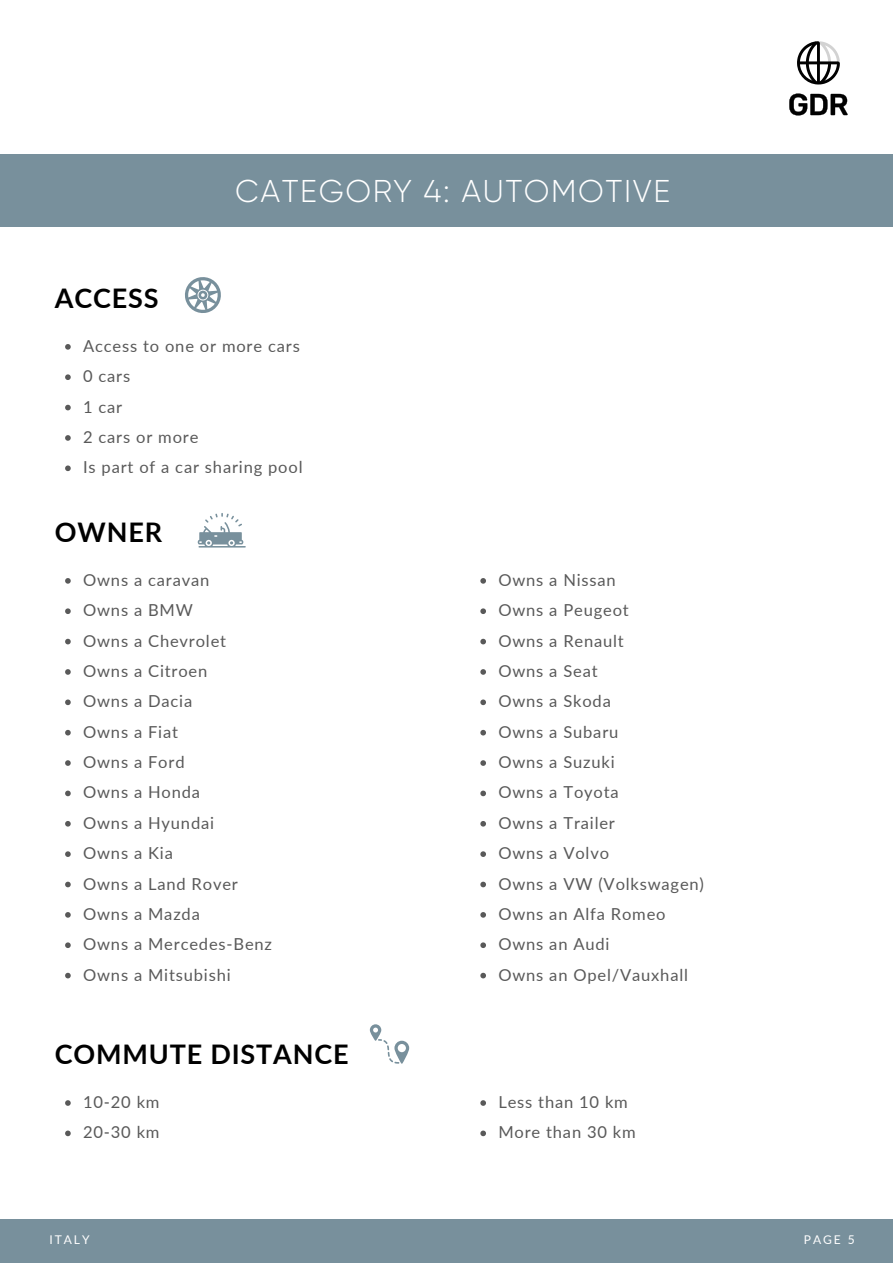
<style>
.page{position:relative;width:893px;height:1264px;background:#fff}
.page>*{position:absolute;margin:0;border:0;box-sizing:border-box;transform-origin:0 0}
.t1{font:300 31.5px "Gilroy";letter-spacing:.05em;color:#fff}
.t2{font:700 27px "Lato";letter-spacing:.03em;color:#000}
.t3{font:16.5px/30.3px "Lato";letter-spacing:.05em;color:#595959}
.t4{font:12px "Lato";letter-spacing:.16em;color:#fff}
</style>
<div class="page">
<svg style="left:65px;top:344px;width:6px;height:5px"></svg>
<svg style="left:65px;top:374px;width:6px;height:6px"></svg>
<svg style="left:65px;top:405px;width:6px;height:5px"></svg>
<svg style="left:65px;top:435px;width:6px;height:6px"></svg>
<svg style="left:65px;top:465px;width:6px;height:6px"></svg>
<div style="left:0;top:1219px;width:892px;height:43px;background:#78909c"></div>
<svg style="left:65px;top:1100px;width:6px;height:5px"></svg>
<svg style="left:65px;top:1130px;width:6px;height:6px"></svg>
<svg style="left:480px;top:1100px;width:6px;height:5px"></svg>
<svg style="left:480px;top:1130px;width:6px;height:6px"></svg>
<svg style="left:65px;top:578px;width:6px;height:5px"></svg>
<svg style="left:65px;top:608px;width:6px;height:6px"></svg>
<svg style="left:65px;top:638px;width:6px;height:6px"></svg>
<svg style="left:65px;top:669px;width:6px;height:5px"></svg>
<svg style="left:65px;top:699px;width:6px;height:6px"></svg>
<svg style="left:65px;top:730px;width:6px;height:5px"></svg>
<svg style="left:65px;top:760px;width:6px;height:5px"></svg>
<svg style="left:65px;top:790px;width:6px;height:6px"></svg>
<svg style="left:65px;top:821px;width:6px;height:5px"></svg>
<svg style="left:65px;top:851px;width:6px;height:6px"></svg>
<svg style="left:65px;top:881px;width:6px;height:6px"></svg>
<svg style="left:65px;top:912px;width:6px;height:5px"></svg>
<svg style="left:65px;top:942px;width:6px;height:6px"></svg>
<svg style="left:65px;top:972px;width:6px;height:6px"></svg>
<svg style="left:480px;top:578px;width:6px;height:5px"></svg>
<svg style="left:480px;top:608px;width:6px;height:6px"></svg>
<svg style="left:480px;top:638px;width:6px;height:6px"></svg>
<svg style="left:480px;top:669px;width:6px;height:5px"></svg>
<svg style="left:480px;top:699px;width:6px;height:6px"></svg>
<svg style="left:480px;top:730px;width:6px;height:5px"></svg>
<svg style="left:480px;top:760px;width:6px;height:5px"></svg>
<svg style="left:480px;top:790px;width:6px;height:6px"></svg>
<svg style="left:480px;top:821px;width:6px;height:5px"></svg>
<svg style="left:480px;top:851px;width:6px;height:6px"></svg>
<svg style="left:480px;top:881px;width:6px;height:6px"></svg>
<svg style="left:480px;top:912px;width:6px;height:5px"></svg>
<svg style="left:480px;top:942px;width:6px;height:6px"></svg>
<svg style="left:480px;top:972px;width:6px;height:6px"></svg>
<svg style="left:185px;top:277px;width:36px;height:36px"></svg>
<svg style="left:197px;top:513px;width:49px;height:34px"></svg>
<svg style="left:370px;top:1024px;width:39px;height:39px"></svg>
<svg style="left:789px;top:93px;width:58px;height:22px"></svg>
<svg style="left:797px;top:41px;width:42px;height:43px"></svg>
<div style="left:0;top:155px;width:892px;height:72px;background:#78909c"></div>
<h2 class="t2" style="left:55px;top:281px;width:105px">ACCESS</h2>
<h1 class="t1" style="left:235px;top:173px;width:436px">CATEGORY 4: AUTOMOTIVE</h1>
<p class="t3" style="left:83px;top:330px;width:221px">Access to one or more cars<br>0 cars<br>1 car<br>2 cars or more<br>Is part of a car sharing pool</p>
<h2 class="t2" style="left:55px;top:515px;width:109px">OWNER</h2>
<p class="t3" style="left:83px;top:564px;width:190px">Owns a caravan<br>Owns a BMW<br>Owns a Chevrolet<br>Owns a Citroen<br>Owns a Dacia<br>Owns a Fiat<br>Owns a Ford<br>Owns a Honda<br>Owns a Hyundai<br>Owns a Kia<br>Owns a Land Rover<br>Owns a Mazda<br>Owns a Mercedes-Benz<br>Owns a Mitsubishi</p>
<h2 class="t2" style="left:55px;top:1037px;width:295px">COMMUTE DISTANCE</h2>
<p class="t3" style="left:83px;top:1086px;width:78px">10-20 km<br>20-30 km</p>
<p class="t3" style="left:498px;top:564px;width:207px">Owns a Nissan<br>Owns a Peugeot<br>Owns a Renault<br>Owns a Seat<br>Owns a Skoda<br>Owns a Subaru<br>Owns a Suzuki<br>Owns a Toyota<br>Owns a Trailer<br>Owns a Volvo<br>Owns a VW (Volkswagen)<br>Owns an Alfa Romeo<br>Owns an Audi<br>Owns an Opel/Vauxhall</p>
<p class="t3" style="left:498px;top:1086px;width:139px">Less than 10 km<br>More than 30 km</p>
<p class="t4" style="left:49px;top:1232px;width:42px">ITALY</p>
<p class="t4" style="left:803px;top:1231px;width:52px">PAGE 5</p>
</div>
